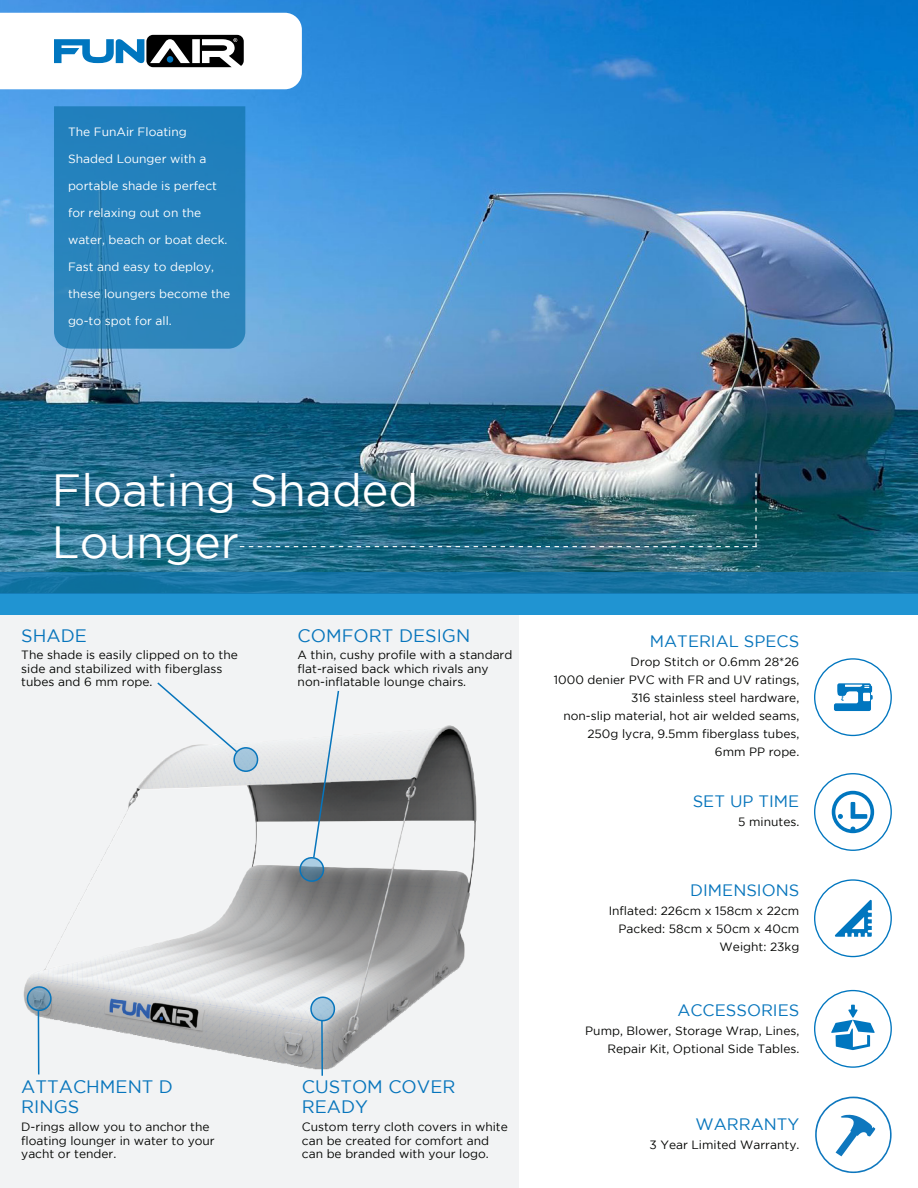
<style>
.page{position:relative;width:918px;height:1188px;background:#fff}
.page>*{position:absolute;margin:0;border:0;box-sizing:border-box;transform-origin:0 0}
.t1{font:45px/52.5px "Gotham";color:#fff}
.t2{font:18px/19.5px "Gotham";color:#0775bc}
.t3{font:16.5px "Gotham";color:#0775bc}
.t4{font:12px/13.5px "Gotham";color:#040503}
.t5{font:12px "Gotham";color:#fff}
</style>
<div class="page">
<div style="left:814px;top:990px;width:78px;height:78px;border:1px solid #0076bf;border-radius:50%"></div>
<svg style="left:831px;top:1005px;width:44px;height:45px"></svg>
<div style="left:814px;top:879px;width:78px;height:78px;border:1px solid #0076bf;border-radius:50%"></div>
<svg style="left:835px;top:899px;width:37px;height:38px"></svg>
<div style="left:814px;top:773px;width:78px;height:78px;border:1px solid #0076bf;border-radius:50%"></div>
<svg style="left:832px;top:791px;width:42px;height:42px"></svg>
<div style="left:814px;top:658px;width:78px;height:78px;border:1px solid #0076bf;border-radius:50%"></div>
<svg style="left:834px;top:683px;width:39px;height:28px"></svg>
<svg style="left:815px;top:1097px;width:77px;height:76px"></svg>
<div style="left:0;top:614px;width:519px;height:574px;background:#f2f3f4"></div>
<img style="left:23px;top:725px;width:454px;height:350px">
<svg style="left:310px;top:995px;width:27px;height:28px"></svg>
<hr style="left:321px;top:1021px;width:2px;height:55px;background:#0775bc">
<svg style="left:298px;top:690px;width:42px;height:193px"></svg>
<svg style="left:234px;top:748px;width:24px;height:23px"></svg>
<div style="left:233px;top:747px;width:25px;height:25px;border:2px solid #0775bc;border-radius:50%"></div>
<svg style="left:156px;top:682px;width:83px;height:72px"></svg>
<svg style="left:26px;top:984px;width:28px;height:29px"></svg>
<hr style="left:38px;top:1011px;width:1px;height:63px;background:#0775bc">
<img style="left:0;top:0;width:918px;height:572px">
<img style="left:240px;top:473px;width:517px;height:74px">
<svg style="left:54px;top:106px;width:191px;height:243px;background:#2682bb"></svg>
<svg style="left:0;top:13px;width:302px;height:76px"></svg>
<div style="left:0;top:593px;width:918px;height:21px;background:#2094d2"></div>
<div style="left:0;top:572px;width:918px;height:21px;background:linear-gradient(to right,#1575a5,#1772a2)"></div>
<p class="t5" style="left:68px;top:125px;width:120px">The FunAir Floating</p>
<p class="t5" style="left:68px;top:152px;width:140px">Shaded Lounger with a</p>
<p class="t5" style="left:68px;top:179px;width:151px">portable shade is perfect</p>
<p class="t5" style="left:68px;top:206px;width:135px">for relaxing out on the</p>
<p class="t5" style="left:68px;top:233px;width:161px">water, beach or boat deck.</p>
<p class="t5" style="left:68px;top:260px;width:148px">Fast and easy to deploy,</p>
<p class="t5" style="left:68px;top:287px;width:164px">these loungers become the</p>
<p class="t5" style="left:68px;top:314px;width:105px">go-to spot for all.</p>
<p class="t1" style="left:52px;top:463px;width:368px">Floating Shaded<br>Lounger</p>
<p class="t2" style="left:21px;top:626px;width:67px">SHADE</p>
<p class="t2" style="left:298px;top:626px;width:174px">COMFORT DESIGN</p>
<p class="t4" style="left:21px;top:648px;width:218px">The shade is easily clipped on to the side and stabilized with fiberglass tubes and 6 mm rope.</p>
<p class="t4" style="left:298px;top:648px;width:216px">A thin, cushy profile with a standard flat-raised back which rivals any non-inflatable lounge chairs.</p>
<p class="t2" style="left:21px;top:1077px;width:153px">ATTACHMENT D<br>RINGS</p>
<p class="t4" style="left:21px;top:1120px;width:195px">D-rings allow you to anchor the floating lounger in water to your yacht or tender.</p>
<p class="t2" style="left:302px;top:1077px;width:155px">CUSTOM COVER</p>
<p class="t2" style="left:302px;top:1096px;width:68px">READY</p>
<p class="t4" style="left:302px;top:1120px;width:207px">Custom terry cloth covers in white can be created for comfort and can be branded with your logo.</p>
<p class="t3" style="left:650px;top:632px;width:151px">MATERIAL SPECS</p>
<p class="t4" style="left:631px;top:655px;width:170px">Drop Stitch or 0.6mm 28*26</p>
<p class="t4" style="left:554px;top:673px;width:247px">1000 denier PVC with FR and UV ratings,</p>
<p class="t4" style="left:631px;top:691px;width:170px">316 stainless steel hardware,</p>
<p class="t4" style="left:563px;top:709px;width:238px">non-slip material, hot air welded seams,</p>
<p class="t4" style="left:587px;top:727px;width:213px">250g lycra, 9.5mm fiberglass tubes,</p>
<p class="t4" style="left:715px;top:745px;width:86px">6mm PP rope.</p>
<p class="t3" style="left:693px;top:792px;width:108px">SET UP TIME</p>
<p class="t4" style="left:738px;top:815px;width:63px">5 minutes.</p>
<p class="t3" style="left:690px;top:881px;width:111px">DIMENSIONS</p>
<p class="t4" style="left:609px;top:904px;width:192px">Inflated: 226cm x 158cm x 22cm</p>
<p class="t4" style="left:619px;top:922px;width:182px">Packed: 58cm x 50cm x 40cm</p>
<p class="t4" style="left:720px;top:940px;width:81px">Weight: 23kg</p>
<p class="t3" style="left:677px;top:1001px;width:123px">ACCESSORIES</p>
<p class="t4" style="left:585px;top:1024px;width:216px">Pump, Blower, Storage Wrap, Lines,</p>
<p class="t4" style="left:607px;top:1042px;width:193px">Repair Kit, Optional Side Tables.</p>
<p class="t3" style="left:696px;top:1115px;width:105px">WARRANTY</p>
<p class="t4" style="left:649px;top:1138px;width:151px">3 Year Limited Warranty.</p>
</div>
